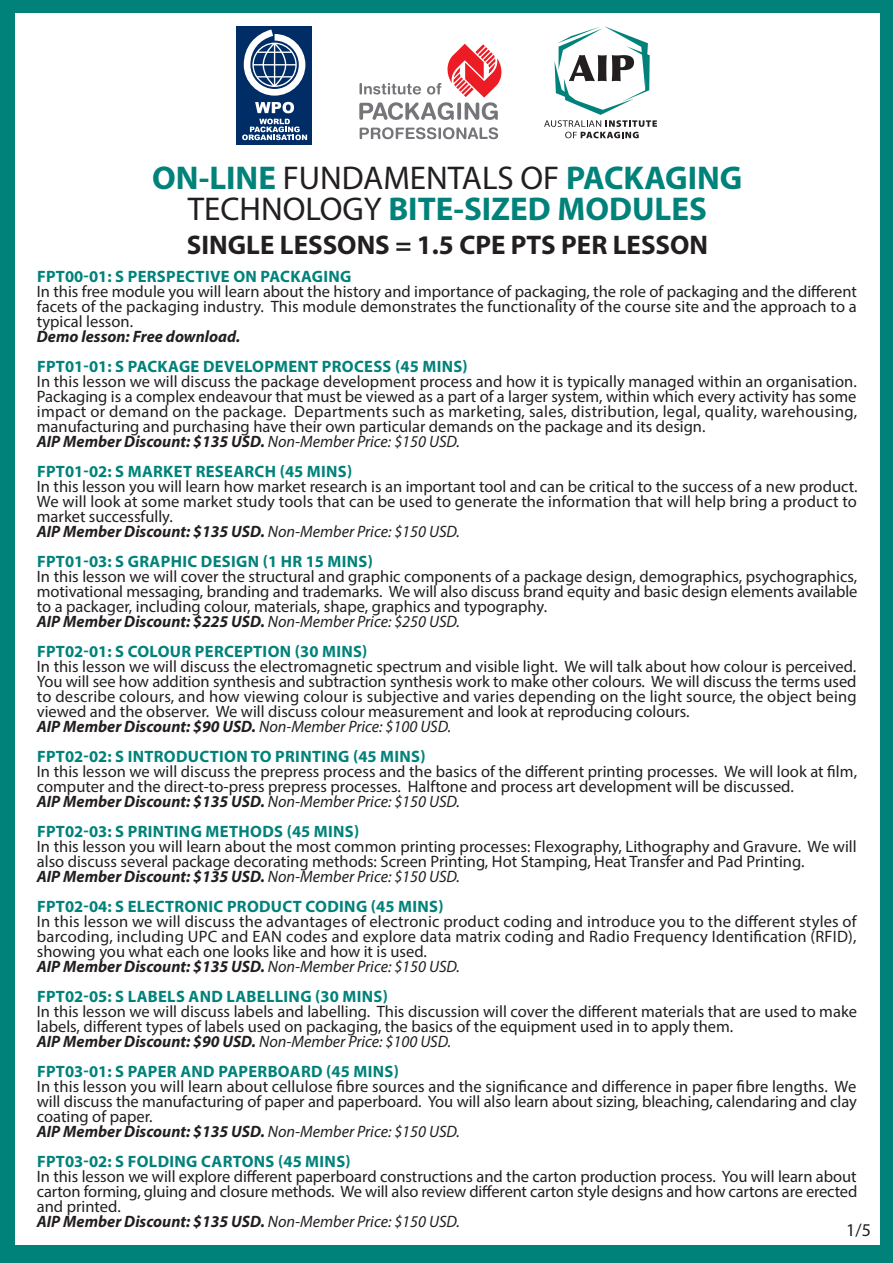
<style>
.page{position:relative;width:893px;height:1263px;background:#fff}
.page>*{position:absolute;margin:0;border:0;box-sizing:border-box;transform-origin:0 0}
.t1{font:700 33px/31.5px "Myriad Pro";color:#00827a;text-align:center}
.t2{font:700 27px "Myriad Pro";color:#231f20}
.t3{font:18px "Myriad Pro";color:#231f20}
.t4{font:16.5px/15px "Myriad Pro";color:#231f20}
.t5{font:700 16.5px "Myriad Pro";letter-spacing:.02em;color:#00827a}
.t6{font:italic 700 16.5px "Myriad Pro";color:#231f20}
.s1{font-weight:400;color:#231f20}
.s2{font-weight:700;font-style:italic}
.s3{font-style:italic}
</style>
<div class="page">
<div style="left:0;top:1245px;width:893px;height:18px;background:#00827a"></div>
<div style="left:0;top:0;width:893px;height:13px;background:#00827a"></div>
<div style="left:880px;top:0;width:13px;height:1254px;background:#00827a"></div>
<div style="left:0;top:0;width:15px;height:1263px;background:#00827a"></div>
<svg style="left:544px;top:26px;width:113px;height:112px"></svg>
<svg style="left:360px;top:127px;width:138px;height:13px"></svg>
<svg style="left:359px;top:44px;width:142px;height:76px"></svg>
<div style="left:237px;top:26px;width:75px;height:119px;background:#002d66"></div>
<svg style="left:242px;top:119px;width:65px;height:21px"></svg>
<svg style="left:255px;top:102px;width:39px;height:11px"></svg>
<svg style="left:244px;top:29px;width:61px;height:67px"></svg>
<h1 class="t1" style="left:152px;top:161px;width:592px">ON-LINE <span class="s1">FUNDAMENTALS OF</span> PACKAGING<br><span class="s1">TECHNOLOGY</span> BITE-SIZED MODULES</h1>
<h2 class="t2" style="left:187px;top:228px;width:523px">SINGLE LESSONS = 1.5 CPE PTS PER LESSON</h2>
<p class="t5" style="left:37px;top:265px;width:316px">FPT00-01: S PERSPECTIVE ON PACKAGING</p>
<p class="t4" style="left:37px;top:283px;width:821px;text-align:justify">In this free module you will learn about the history and importance of packaging, the role of packaging and the different facets of the packaging industry. This module demonstrates the functionality of the course site and the approach to a typical lesson.</p>
<p class="t6" style="left:37px;top:325px;width:205px">Demo lesson: Free download.</p>
<p class="t5" style="left:37px;top:355px;width:432px">FPT01-01: S PACKAGE DEVELOPMENT PROCESS (45 MINS)</p>
<p class="t4" style="left:37px;top:373px;width:822px">In this lesson we will discuss the package development process and how it is typically managed within an organisation.<br>Packaging is a complex endeavour that must be viewed as a part of a larger system, within which every activity has some impact or demand on the package. Departments such as marketing, sales, distribution, legal, quality, warehousing, manufacturing and purchasing have their own particular demands on the package and its design.<br><span class="s2">AIP Member Discount: $135 USD.</span> <span class="s3">Non-Member Price: $150 USD.</span></p>
<p class="t5" style="left:37px;top:460px;width:317px">FPT01-02: S MARKET RESEARCH (45 MINS)</p>
<p class="t4" style="left:37px;top:478px;width:822px">In this lesson you will learn how market research is an important tool and can be critical to the success of a new product.<br>We will look at some market study tools that can be used to generate the information that will help bring a product to market successfully.<br><span class="s2">AIP Member Discount: $135 USD.</span> <span class="s3">Non-Member Price: $150 USD.</span></p>
<p class="t5" style="left:37px;top:550px;width:338px">FPT01-03: S GRAPHIC DESIGN (1 HR 15 MINS)</p>
<p class="t4" style="left:37px;top:568px;width:822px">In this lesson we will cover the structural and graphic components of a package design, demographics, psychographics, motivational messaging, branding and trademarks. We will also discuss brand equity and basic design elements available to a packager, including colour, materials, shape, graphics and typography.<br><span class="s2">AIP Member Discount: $225 USD.</span> <span class="s3">Non-Member Price: $250 USD.</span></p>
<p class="t5" style="left:37px;top:640px;width:332px">FPT02-01: S COLOUR PERCEPTION (30 MINS)</p>
<p class="t4" style="left:37px;top:658px;width:821px">In this lesson we will discuss the electromagnetic spectrum and visible light. We will talk about how colour is perceived.<br>You will see how addition synthesis and subtraction synthesis work to make other colours. We will discuss the terms used to describe colours, and how viewing colour is subjective and varies depending on the light source, the object being viewed and the observer. We will discuss colour measurement and look at reproducing colours.<br><span class="s2">AIP Member Discount: $90 USD.</span> <span class="s3">Non-Member Price: $100 USD.</span></p>
<p class="t5" style="left:37px;top:745px;width:390px">FPT02-02: S INTRODUCTION TO PRINTING (45 MINS)</p>
<p class="t4" style="left:37px;top:763px;width:822px">In this lesson we will discuss the prepress process and the basics of the different printing processes. We will look at film, computer and the direct-to-press prepress processes. Halftone and process art development will be discussed.<br><span class="s2">AIP Member Discount: $135 USD.</span> <span class="s3">Non-Member Price: $150 USD.</span></p>
<p class="t5" style="left:37px;top:820px;width:324px">FPT02-03: S PRINTING METHODS (45 MINS)</p>
<p class="t4" style="left:37px;top:838px;width:821px">In this lesson you will learn about the most common printing processes: Flexography, Lithography and Gravure. We will also discuss several package decorating methods: Screen Printing, Hot Stamping, Heat Transfer and Pad Printing.<br><span class="s2">AIP Member Discount: $135 USD.</span> <span class="s3">Non-Member Price: $150 USD.</span></p>
<p class="t5" style="left:37px;top:895px;width:408px">FPT02-04: S ELECTRONIC PRODUCT CODING (45 MINS)</p>
<p class="t4" style="left:37px;top:913px;width:821px">In this lesson we will discuss the advantages of electronic product coding and introduce you to the different styles of barcoding, including UPC and EAN codes and explore data matrix coding and Radio Frequency Identification (RFID), showing you what each one looks like and how it is used.<br><span class="s2">AIP Member Discount: $135 USD.</span> <span class="s3">Non-Member Price: $150 USD.</span></p>
<p class="t5" style="left:37px;top:985px;width:352px">FPT02-05: S LABELS AND LABELLING (30 MINS)</p>
<p class="t4" style="left:37px;top:1003px;width:822px">In this lesson we will discuss labels and labelling. This discussion will cover the different materials that are used to make labels, different types of labels used on packaging, the basics of the equipment used in to apply them.<br><span class="s2">AIP Member Discount: $90 USD.</span> <span class="s3">Non-Member Price: $100 USD.</span></p>
<p class="t5" style="left:37px;top:1060px;width:363px">FPT03-01: S PAPER AND PAPERBOARD (45 MINS)</p>
<p class="t4" style="left:37px;top:1078px;width:822px">In this lesson you will learn about cellulose fibre sources and the significance and difference in paper fibre lengths. We will discuss the manufacturing of paper and paperboard. You will also learn about sizing, bleaching, calendaring and clay coating of paper.<br><span class="s2">AIP Member Discount: $135 USD.</span> <span class="s3">Non-Member Price: $150 USD.</span></p>
<p class="t5" style="left:37px;top:1150px;width:315px">FPT03-02: S FOLDING CARTONS (45 MINS)</p>
<p class="t4" style="left:37px;top:1168px;width:822px">In this lesson we will explore different paperboard constructions and the carton production process. You will learn about carton forming, gluing and closure methods. We will also review different carton style designs and how cartons are erected and printed.<br><span class="s2">AIP Member Discount: $135 USD.</span> <span class="s3">Non-Member Price: $150 USD.</span></p>
<p class="t3" style="left:846px;top:1219px;width:26px">1/5</p>
</div>
